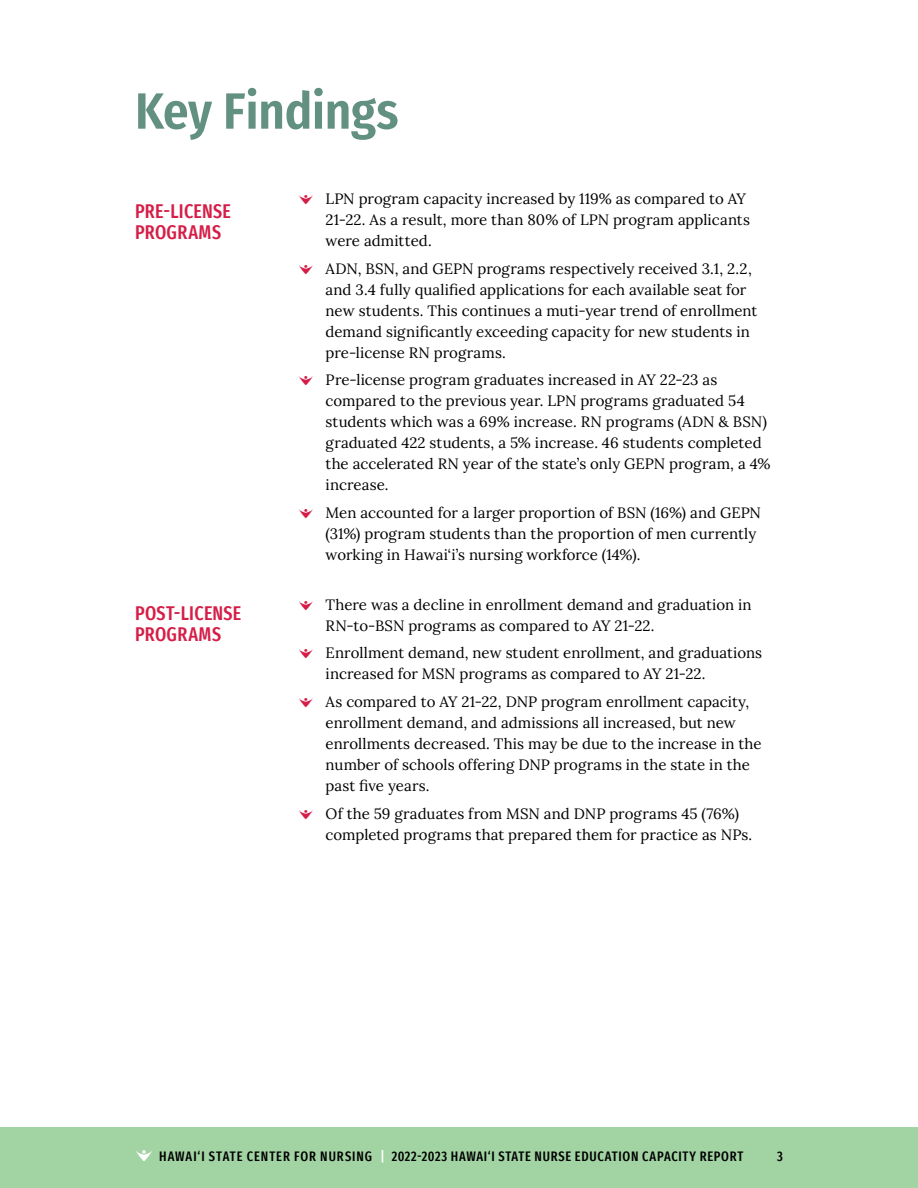
<style>
.page{position:relative;width:918px;height:1188px;background:#fff}
.page>*{position:absolute;margin:0;border:0;box-sizing:border-box;transform-origin:0 0}
.t1{font:600 51px "Fira Sans Condensed";letter-spacing:-.01em;color:#629081}
.t2{font:500 extra-condensed 19.5px/21px "Fira Sans";letter-spacing:.015em;color:#d51e47}
.t3{font:15px/21px "Lora";color:#000}
.t4{font:500 extra-condensed 13.5px "Fira Sans";letter-spacing:.055em;color:#000}
.s1{color:#fff}
</style>
<div class="page">
<div style="left:0;top:1128px;width:918px;height:60px;background:#a2d4a3"></div>
<h1 class="t1" style="left:135px;top:69px;width:265px">Key Findings</h1>
<h2 class="t2" style="left:135px;top:199px;width:97px">PRE-LICENSE<br>PROGRAMS</h2>
<p class="t3" style="left:326px;top:187px;width:426px">LPN program capacity increased by 119% as compared to AY<br>21-22. As a result, more than 80% of LPN program applicants were admitted.</p>
<p class="t3" style="left:326px;top:257px;width:433px">ADN, BSN, and GEPN programs respectively received 3.1, 2.2, and 3.4 fully qualified applications for each available seat for new students. This continues a muti-year trend of enrollment demand significantly exceeding capacity for new students in pre-license RN programs.</p>
<p class="t3" style="left:326px;top:368px;width:447px">Pre-license program graduates increased in AY 22-23 as compared to the previous year. LPN programs graduated 54 students which was a 69% increase. RN programs (ADN &amp; BSN) graduated 422 students, a 5% increase. 46 students completed the accelerated RN year of the state’s only GEPN program, a 4% increase.</p>
<p class="t3" style="left:326px;top:501px;width:437px">Men accounted for a larger proportion of BSN (16%) and GEPN (31%) program students than the proportion of men currently working in Hawai‘i’s nursing workforce (14%).</p>
<h2 class="t2" style="left:135px;top:602px;width:108px">POST-LICENSE<br>PROGRAMS</h2>
<p class="t3" style="left:326px;top:593px;width:428px">There was a decline in enrollment demand and graduation in<br>RN-to-BSN programs as compared to AY 21-22.</p>
<p class="t3" style="left:326px;top:642px;width:438px">Enrollment demand, new student enrollment, and graduations increased for MSN programs as compared to AY 21-22.</p>
<p class="t3" style="left:326px;top:690px;width:438px">As compared to AY 21-22, DNP program enrollment capacity, enrollment demand, and admissions all increased, but new enrollments decreased. This may be due to the increase in the number of schools offering DNP programs in the state in the past five years.</p>
<p class="t3" style="left:326px;top:802px;width:428px">Of the 59 graduates from MSN and DNP programs 45 (76%) completed programs that prepared them for practice as NPs.</p>
<p class="t4" style="left:159px;top:1145px;width:586px">HAWAI‘I STATE CENTER FOR NURSING <span class="s1">|</span> 2022-2023 HAWAI‘I STATE NURSE EDUCATION CAPACITY REPORT</p>
<p class="t4" style="left:777px;top:1145px;width:7px">3</p>
</div>
